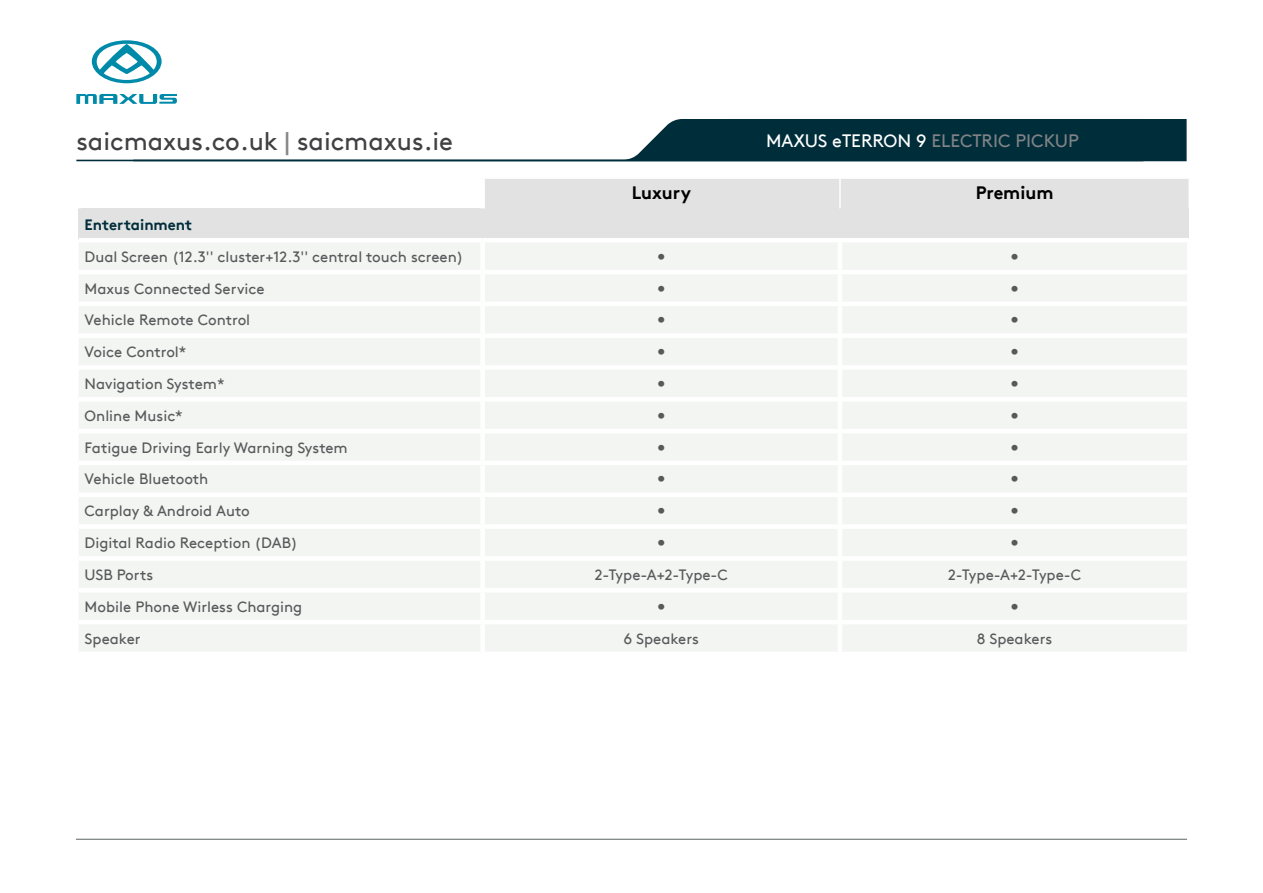
<style>
.page{position:relative;width:1263px;height:893px;background:#fff}
.page>*{position:absolute;margin:0;border:0;box-sizing:border-box;transform-origin:0 0}
.t1{font:25.5px "Brown TT";color:#414042}
.t2{font:18px "Brown TT";color:#808285}
.t3{font:700 18px "Brown TT";color:#000}
.t4{font:15px "Brown TT";color:#58595b}
.t5{font:700 15px "Brown TT";color:#002d3a}
.s1{color:#878787}
.s2{color:#fff}
</style>
<div class="page">
<svg style="left:76px;top:119px;width:1110px;height:42px"></svg>
<svg style="left:133px;top:119px;width:1010px;height:42px"></svg>
<svg style="left:92px;top:40px;width:70px;height:43px"></svg>
<svg style="left:76px;top:94px;width:101px;height:10px"></svg>
<hr style="left:76px;top:839px;width:1111px;height:1px;background:#7d8282">
<div style="left:485px;top:179px;width:703px;height:29px;background:#e1e2e1"></div>
<div style="left:79px;top:208px;width:1110px;height:32px;background:#e1e2e1"></div>
<div style="left:79px;top:243px;width:401px;height:408px;background:#f3f5f3"></div>
<div style="left:483px;top:240px;width:357px;height:32px;background:#f3f5f3"></div>
<div style="left:840px;top:240px;width:349px;height:32px;background:#f3f5f3"></div>
<div style="left:485px;top:275px;width:702px;height:281px;background:#f3f5f3"></div>
<div style="left:483px;top:558px;width:357px;height:32px;background:#f3f5f3"></div>
<div style="left:840px;top:558px;width:349px;height:32px;background:#f3f5f3"></div>
<div style="left:485px;top:593px;width:702px;height:27px;background:#f3f5f3"></div>
<div style="left:483px;top:622px;width:357px;height:32px;background:#f3f5f3"></div>
<div style="left:840px;top:622px;width:349px;height:32px;background:#f3f5f3"></div>
<div style="left:480px;top:242px;width:5px;height:28px;background:#fff"></div>
<hr style="left:838px;top:242px;width:4px;height:28px;background:#fff">
<hr style="left:1187px;top:242px;width:4px;height:28px;background:#fff">
<hr style="left:838px;top:274px;width:4px;height:28px;background:#fff">
<hr style="left:838px;top:306px;width:4px;height:27px;background:#fff">
<hr style="left:838px;top:338px;width:4px;height:27px;background:#fff">
<hr style="left:838px;top:370px;width:4px;height:27px;background:#fff">
<hr style="left:838px;top:402px;width:4px;height:27px;background:#fff">
<hr style="left:838px;top:433px;width:4px;height:28px;background:#fff">
<hr style="left:838px;top:465px;width:4px;height:28px;background:#fff">
<hr style="left:838px;top:497px;width:4px;height:27px;background:#fff">
<hr style="left:838px;top:529px;width:4px;height:27px;background:#fff">
<div style="left:480px;top:561px;width:5px;height:27px;background:#fff"></div>
<hr style="left:838px;top:561px;width:4px;height:27px;background:#fff">
<hr style="left:1187px;top:561px;width:4px;height:27px;background:#fff">
<div style="left:480px;top:624px;width:5px;height:28px;background:#fff"></div>
<hr style="left:838px;top:624px;width:4px;height:28px;background:#fff">
<hr style="left:1187px;top:624px;width:4px;height:28px;background:#fff">
<hr style="left:79px;top:238px;width:404px;height:4px;background:#fff">
<hr style="left:79px;top:270px;width:404px;height:4px;background:#fff">
<hr style="left:79px;top:302px;width:404px;height:4px;background:#fff">
<div style="left:79px;top:333px;width:404px;height:5px;background:#fff"></div>
<div style="left:483px;top:333px;width:357px;height:5px;background:#fff"></div>
<div style="left:840px;top:333px;width:351px;height:5px;background:#fff"></div>
<div style="left:79px;top:365px;width:404px;height:5px;background:#fff"></div>
<div style="left:79px;top:397px;width:404px;height:5px;background:#fff"></div>
<div style="left:483px;top:397px;width:357px;height:5px;background:#fff"></div>
<div style="left:840px;top:397px;width:351px;height:5px;background:#fff"></div>
<hr style="left:79px;top:429px;width:404px;height:4px;background:#fff">
<hr style="left:79px;top:461px;width:404px;height:4px;background:#fff">
<hr style="left:79px;top:493px;width:404px;height:4px;background:#fff">
<hr style="left:483px;top:493px;width:357px;height:4px;background:#fff">
<hr style="left:840px;top:493px;width:351px;height:4px;background:#fff">
<div style="left:79px;top:524px;width:404px;height:5px;background:#fff"></div>
<div style="left:79px;top:556px;width:404px;height:5px;background:#fff"></div>
<div style="left:483px;top:556px;width:357px;height:5px;background:#fff"></div>
<div style="left:840px;top:556px;width:351px;height:5px;background:#fff"></div>
<hr style="left:79px;top:588px;width:404px;height:4px;background:#fff">
<hr style="left:79px;top:620px;width:404px;height:4px;background:#fff">
<hr style="left:483px;top:270px;width:357px;height:4px;background:#fff">
<hr style="left:840px;top:270px;width:351px;height:4px;background:#fff">
<hr style="left:483px;top:302px;width:357px;height:4px;background:#fff">
<hr style="left:840px;top:302px;width:351px;height:4px;background:#fff">
<hr style="left:483px;top:461px;width:357px;height:4px;background:#fff">
<hr style="left:840px;top:461px;width:351px;height:4px;background:#fff">
<hr style="left:483px;top:652px;width:357px;height:4px;background:#fff">
<hr style="left:840px;top:652px;width:351px;height:4px;background:#fff">
<hr style="left:839px;top:179px;width:2px;height:29px;background:#fff">
<hr style="left:483px;top:238px;width:357px;height:4px;background:#fff">
<hr style="left:840px;top:238px;width:351px;height:4px;background:#fff">
<div style="left:483px;top:365px;width:357px;height:5px;background:#fff"></div>
<div style="left:840px;top:365px;width:351px;height:5px;background:#fff"></div>
<hr style="left:483px;top:429px;width:357px;height:4px;background:#fff">
<hr style="left:840px;top:429px;width:351px;height:4px;background:#fff">
<div style="left:483px;top:524px;width:357px;height:5px;background:#fff"></div>
<div style="left:840px;top:524px;width:351px;height:5px;background:#fff"></div>
<hr style="left:483px;top:620px;width:357px;height:4px;background:#fff">
<hr style="left:840px;top:620px;width:351px;height:4px;background:#fff">
<hr style="left:483px;top:588px;width:357px;height:4px;background:#fff">
<hr style="left:840px;top:588px;width:351px;height:4px;background:#fff">
<hr style="left:838px;top:592px;width:4px;height:28px;background:#fff">
<h1 class="t1" style="left:76px;top:126px;width:378px">saicmaxus.co.uk <span class="s1">|</span> saicmaxus.ie</h1>
<p class="t2" style="left:766px;top:130px;width:314px"><span class="s2">MAXUS eTERRON 9</span> ELECTRIC PICKUP</p>
<p class="t3" style="left:632px;top:182px;width:61px">Luxury</p>
<p class="t3" style="left:976px;top:182px;width:79px">Premium</p>
<p class="t5" style="left:85px;top:216px;width:109px">Entertainment</p>
<p class="t4" style="left:85px;top:248px;width:380px">Dual Screen (12.3'' cluster+12.3'' central touch screen)</p>
<p class="t4" style="left:657px;top:248px;width:10px">•</p>
<p class="t4" style="left:1010px;top:248px;width:10px">•</p>
<p class="t4" style="left:85px;top:280px;width:182px">Maxus Connected Service</p>
<p class="t4" style="left:657px;top:280px;width:10px">•</p>
<p class="t4" style="left:1010px;top:280px;width:10px">•</p>
<p class="t4" style="left:85px;top:311px;width:167px">Vehicle Remote Control</p>
<p class="t4" style="left:657px;top:311px;width:10px">•</p>
<p class="t4" style="left:1010px;top:311px;width:10px">•</p>
<p class="t4" style="left:85px;top:343px;width:103px">Voice Control*</p>
<p class="t4" style="left:657px;top:343px;width:10px">•</p>
<p class="t4" style="left:1010px;top:343px;width:10px">•</p>
<p class="t4" style="left:85px;top:375px;width:141px">Navigation System*</p>
<p class="t4" style="left:657px;top:375px;width:10px">•</p>
<p class="t4" style="left:1010px;top:375px;width:10px">•</p>
<p class="t4" style="left:85px;top:407px;width:100px">Online Music*</p>
<p class="t4" style="left:657px;top:407px;width:10px">•</p>
<p class="t4" style="left:1010px;top:407px;width:10px">•</p>
<p class="t4" style="left:85px;top:439px;width:265px">Fatigue Driving Early Warning System</p>
<p class="t4" style="left:657px;top:439px;width:10px">•</p>
<p class="t4" style="left:1010px;top:439px;width:10px">•</p>
<p class="t4" style="left:85px;top:471px;width:125px">Vehicle Bluetooth</p>
<p class="t4" style="left:657px;top:471px;width:10px">•</p>
<p class="t4" style="left:1010px;top:471px;width:10px">•</p>
<p class="t4" style="left:85px;top:502px;width:167px">Carplay &amp; Android Auto</p>
<p class="t4" style="left:657px;top:502px;width:10px">•</p>
<p class="t4" style="left:1010px;top:502px;width:10px">•</p>
<p class="t4" style="left:85px;top:534px;width:215px">Digital Radio Reception (DAB)</p>
<p class="t4" style="left:657px;top:534px;width:10px">•</p>
<p class="t4" style="left:1010px;top:534px;width:10px">•</p>
<p class="t4" style="left:85px;top:566px;width:70px">USB Ports</p>
<p class="t4" style="left:595px;top:566px;width:135px">2-Type-A+2-Type-C</p>
<p class="t4" style="left:948px;top:566px;width:135px">2-Type-A+2-Type-C</p>
<p class="t4" style="left:85px;top:598px;width:219px">Mobile Phone Wirless Charging</p>
<p class="t4" style="left:657px;top:598px;width:10px">•</p>
<p class="t4" style="left:1010px;top:598px;width:10px">•</p>
<p class="t4" style="left:85px;top:630px;width:58px">Speaker</p>
<p class="t4" style="left:624px;top:630px;width:77px">6 Speakers</p>
<p class="t4" style="left:977px;top:630px;width:77px">8 Speakers</p>
</div>
